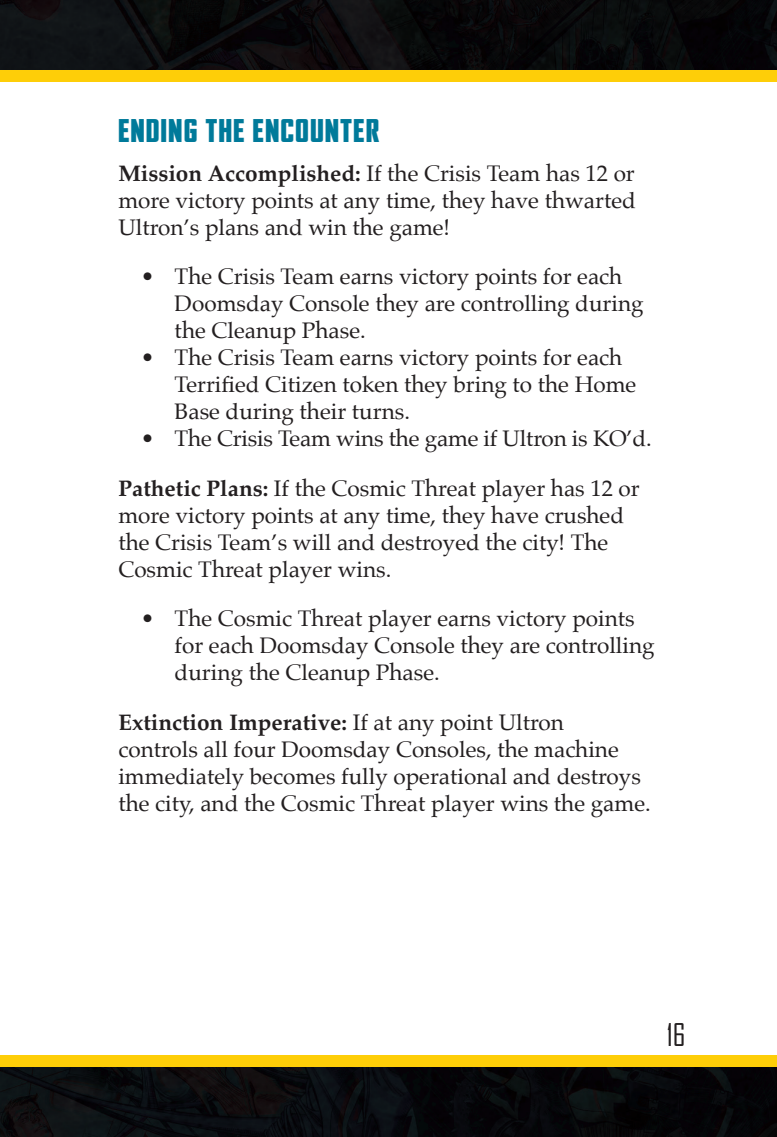
<style>
.page{position:relative;width:777px;height:1137px;background:#fff}
.page>*{position:absolute;margin:0;border:0;box-sizing:border-box;transform-origin:0 0}
.t1{font:900 condensed 30px "Agency FB";letter-spacing:.05em;color:#007a9a;scale:1.1 1}
.t2{font:30px "Agency FB";color:#231f20}
.t3{font:22.5px/27px "Palatino";color:#231f20}
.s1{font-weight:700}
</style>
<div class="page">
<img style="left:0;top:0;width:777px;height:71px">
<div style="left:0;top:71px;width:777px;height:11px;background:#fece08"></div>
<img style="left:0;top:1066px;width:777px;height:71px">
<div style="left:0;top:1055px;width:777px;height:11px;background:#fece08"></div>
<h1 class="t1" style="left:118px;top:114px;width:238px">ENDING THE ENCOUNTER</h1>
<p class="t3" style="left:118px;top:159px;width:519px;text-align:justify"><span class="s1">Mission Accomplished:</span> If the Crisis Team has 12 or more victory points at any time, they have thwarted Ultron’s plans and win the game!</p>
<p class="t3" style="left:175px;top:263px;width:470px;text-indent:-34px">• The Crisis Team earns victory points for each<br>Doomsday Console they are controlling during the Cleanup Phase.</p>
<p class="t3" style="left:175px;top:344px;width:463px;text-indent:-34px">• The Crisis Team earns victory points for each<br>Terrified Citizen token they bring to the Home<br>Base during their turns.</p>
<p class="t3" style="left:118px;top:414px;width:535px;line-height:49.5px;text-indent:22px">• The Crisis Team wins the game if Ultron is KO’d.<br><span class="s1">Pathetic Plans:</span> If the Cosmic Threat player has 12 or</p>
<p class="t3" style="left:118px;top:501px;width:507px">more victory points at any time, they have crushed the Crisis Team’s will and destroyed the city! The<br>Cosmic Threat player wins.</p>
<p class="t3" style="left:175px;top:605px;width:481px;text-indent:-34px">• The Cosmic Threat player earns victory points for each Doomsday Console they are controlling during the Cleanup Phase.</p>
<p class="t3" style="left:118px;top:708px;width:534px"><span class="s1">Extinction Imperative:</span> If at any point Ultron<br>controls all four Doomsday Consoles, the machine immediately becomes fully operational and destroys the city, and the Cosmic Threat player wins the game.</p>
<h1 class="t2" style="left:666px;top:1016px;width:20px">16</h1>
</div>
